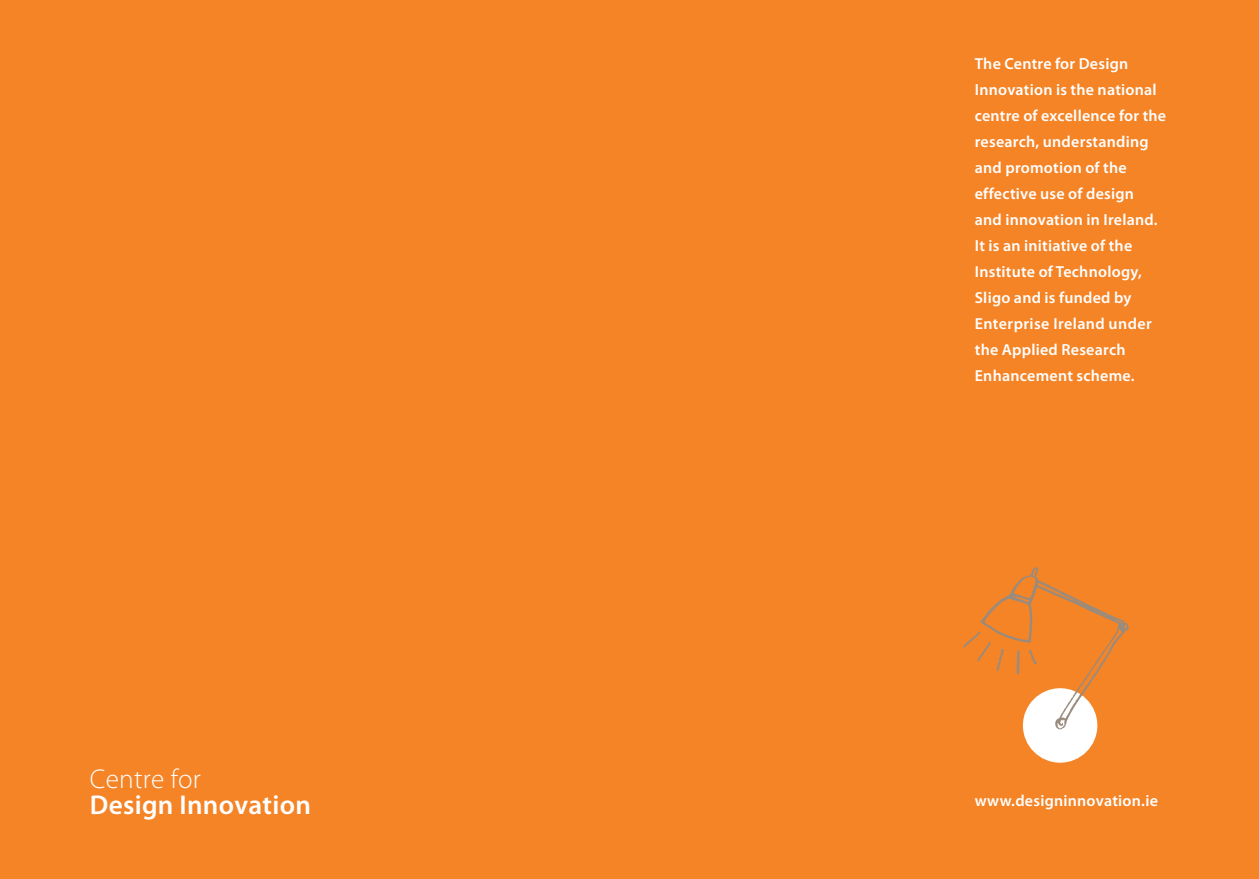
<style>
.page{position:relative;width:1259px;height:879px;background:#f58427}
.page>*{position:absolute;margin:0;border:0;box-sizing:border-box;transform-origin:0 0}
.t1{font:600 27.2px "Myriad Pro";letter-spacing:.01em;color:#fff}
.t2{font:300 27.2px "Myriad Pro";letter-spacing:.01em;color:#fff}
.t3{font:600 16px/26px "Myriad Pro";letter-spacing:.015em;color:#fff}
</style>
<div class="page">
<div style="left:1023px;top:688px;width:74px;height:74px;background:#fff;border-radius:50%"></div>
<img style="left:963px;top:567px;width:166px;height:179px">
<h1 class="t2" style="left:90px;top:768px;width:113px">Centre for</h1>
<h1 class="t1" style="left:90px;top:795px;width:222px">Design Innovation</h1>
<p class="t3" style="left:974px;top:52px;width:193px">The Centre for Design<br>Innovation is the national centre of excellence for the research, understanding and promotion of the effective use of design<br>and innovation in Ireland.<br>It is an initiative of the<br>Institute of Technology,<br>Sligo and is funded by<br>Enterprise Ireland under the Applied Research<br>Enhancement scheme.</p>
<p class="t3" style="left:974px;top:789px;width:185px">www.designinnovation.ie</p>
</div>
